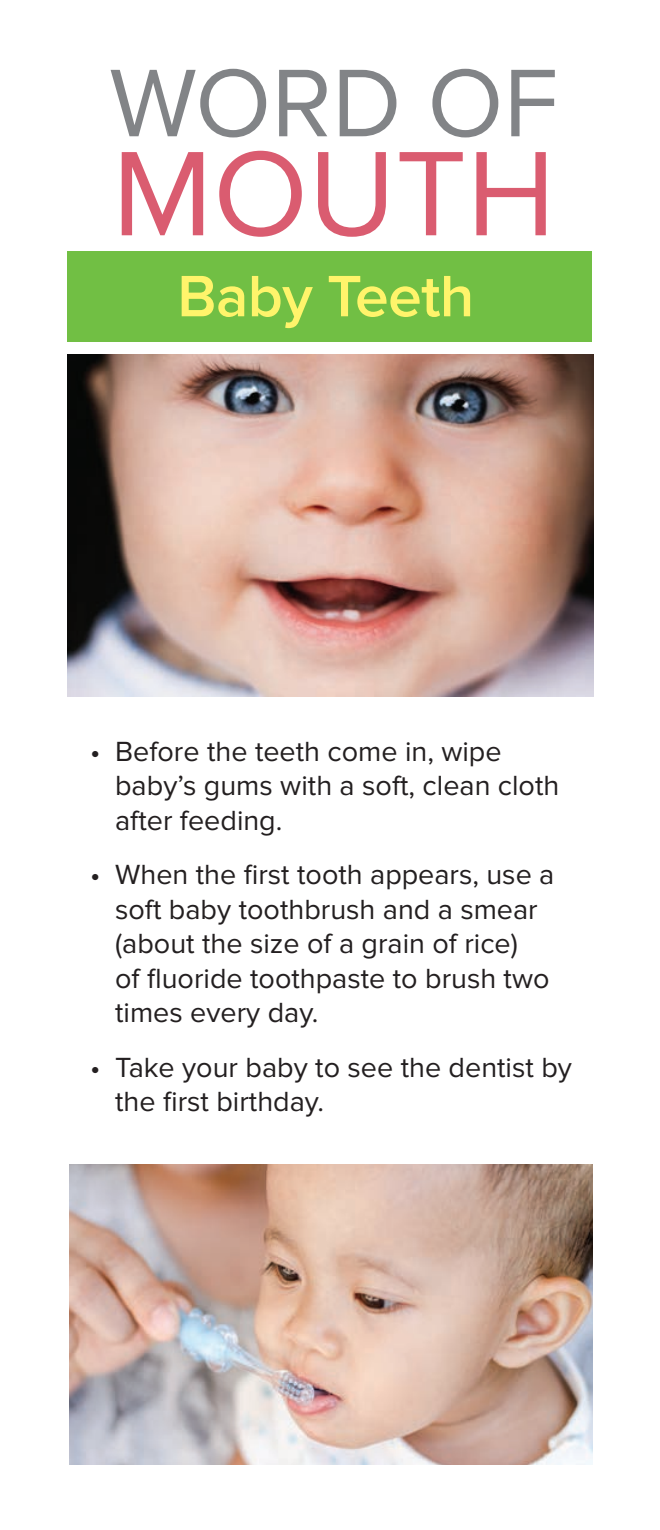
<style>
.page{position:relative;width:660px;height:1530px;background:#fff}
.page>*{position:absolute;margin:0;border:0;box-sizing:border-box;transform-origin:0 0}
.t1{font:124.75px "Proxima Nova";color:#da5c70}
.t2{font:99.5px "Proxima Nova";color:#828487}
.t3{font:600 60.5px "Proxima Nova";letter-spacing:-.01em;color:#fff46b}
.t4{font:28.75px/34.5px "Proxima Nova";color:#231f20}
</style>
<div class="page">
<img style="left:70px;top:1164px;width:522px;height:300px">
<img style="left:67px;top:355px;width:526px;height:341px">
<div style="left:67px;top:251px;width:525px;height:91px;background:#71bf44"></div>
<h2 class="t2" style="left:109px;top:46px;width:451px">WORD OF</h2>
<h1 class="t1" style="left:112px;top:122px;width:445px">MOUTH</h1>
<h3 class="t3" style="left:177px;top:261px;width:298px">Baby Teeth</h3>
<p class="t4" style="left:115px;top:734px;width:446px;text-indent:-25px">• Before the teeth come in, wipe baby’s gums with a soft, clean cloth after feeding.</p>
<p class="t4" style="left:115px;top:858px;width:441px;text-indent:-25px">• When the first tooth appears, use a soft baby toothbrush and a smear (about the size of a grain of rice)<br>of fluoride toothpaste to brush two times every day.</p>
<p class="t4" style="left:115px;top:1050px;width:458px;text-indent:-25px">• Take your baby to see the dentist by the first birthday.</p>
</div>
